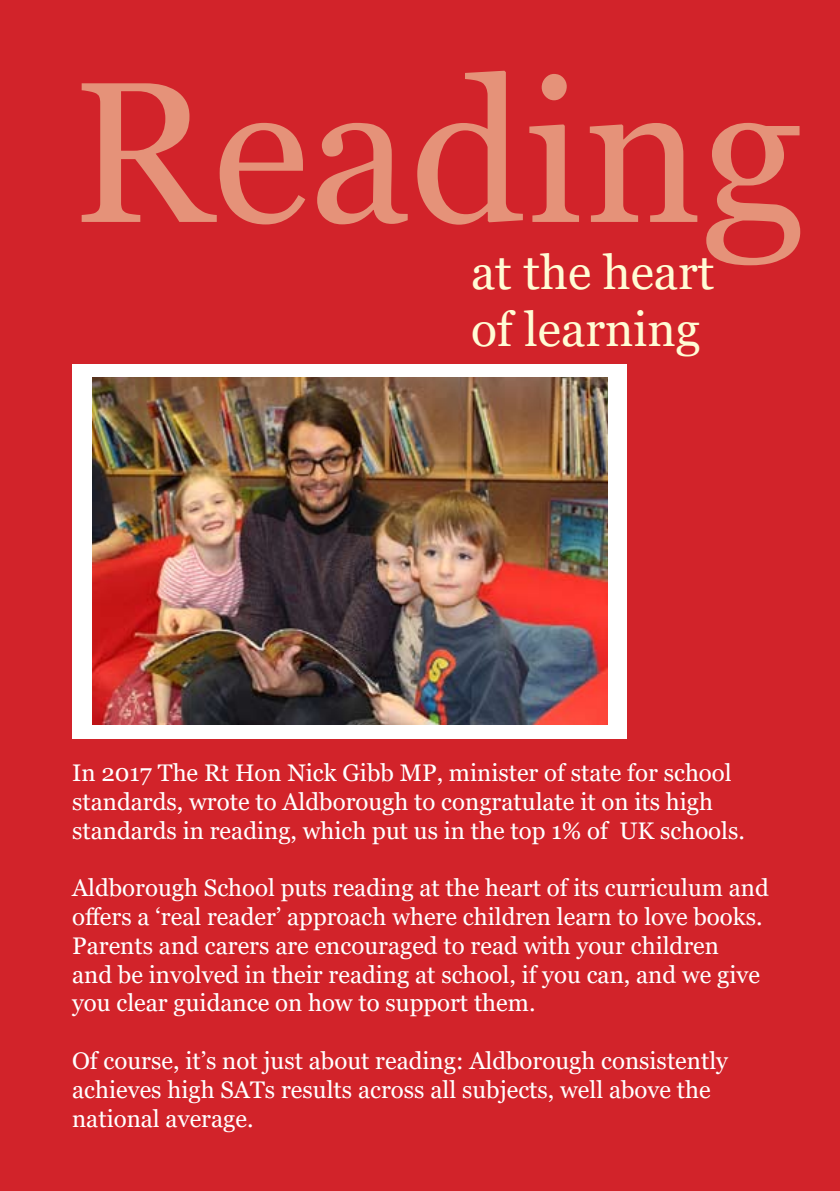
<style>
.page{position:relative;width:840px;height:1191px;background:#fff}
.page>*{position:absolute;margin:0;border:0;box-sizing:border-box;transform-origin:0 0}
.t1{font:200px "Georgia";color:#e59279}
.t2{font:48px "Georgia";color:#fffcd5}
.t3{font:24px/28.8px "Georgia";color:#fff}
</style>
<div class="page">
<div style="left:0;top:0;width:839px;height:1191px;background:#d2232a"></div>
<div style="left:72px;top:364px;width:554px;height:374px;background:#fff"></div>
<img style="left:92px;top:377px;width:515px;height:347px">
<h1 class="t1" style="left:72px;top:32px;width:733px">Reading</h1>
<h2 class="t2" style="left:471px;top:243px;width:245px">at the heart</h2>
<h2 class="t2" style="left:471px;top:301px;width:231px">of learning</h2>
<p class="t3" style="left:72px;top:759px;width:660px">In 2017 The Rt Hon Nick Gibb MP, minister of state for school</p>
<p class="t3" style="left:72px;top:787px;width:642px">standards, wrote to Aldborough to congratulate it on its high</p>
<p class="t3" style="left:619px;top:816px;width:127px">UK schools.</p>
<p class="t3" style="left:72px;top:816px;width:537px">standards in reading, which put us in the top 1% of</p>
<p class="t3" style="left:72px;top:874px;width:698px">Aldborough School puts reading at the heart of its curriculum and offers a ‘real reader’ approach where children learn to love books.<br>Parents and carers are encouraged to read with your children<br>and be involved in their reading at school if, you can, and we give you clear guidance on how to support them.</p>
<p class="t3" style="left:72px;top:1047px;width:657px">Of course it, s’ not just about reading: Aldborough consistently achieves high SATs results across all subjects, well above the national average.</p>
</div>
